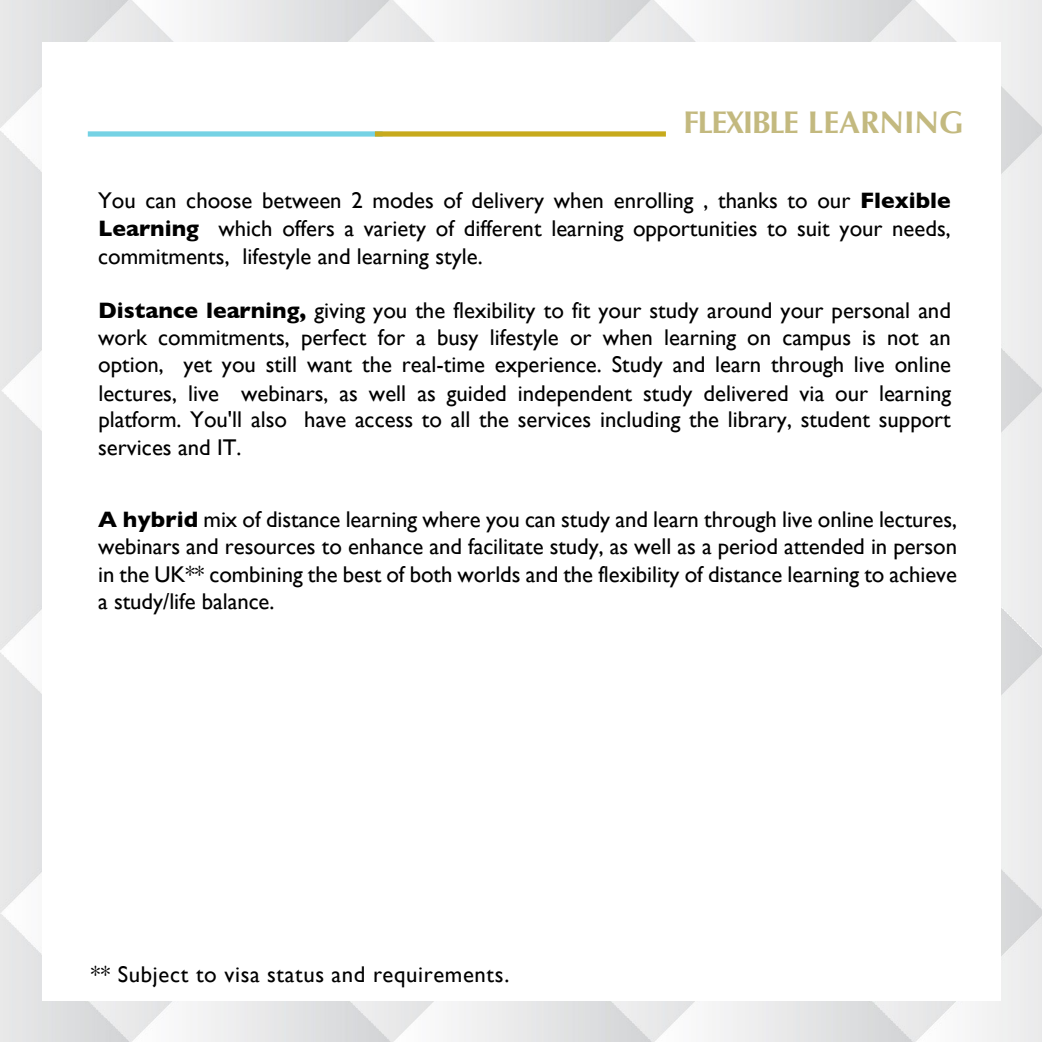
<style>
.page{position:relative;width:1042px;height:1042px;background:#fff}
.page>*{position:absolute;margin:0;border:0;box-sizing:border-box;transform-origin:0 0}
.t1{font:700 31.5px "Optima";letter-spacing:-.03em;color:#c3b97f}
.t2{font:22.75px/27.5px "Gill Sans";color:#000;text-align:justify}
.t3{font:22.75px "Gill Sans";letter-spacing:.03em;color:#000}
.s1{font-weight:700}
</style>
<div class="page">
<img style="left:1px;top:0;width:1040px;height:1041px">
<div style="left:43px;top:42px;width:957px;height:958px;background:#fff"></div>
<div style="left:88px;top:131px;width:294px;height:5px;background:#75d2e4"></div>
<div style="left:375px;top:131px;width:290px;height:5px;background:#c7aa1c"></div>
<h1 class="t1" style="left:683px;top:104px;width:282px">FLEXIBLE LEARNING</h1>
<p class="t2" style="left:98px;top:186px;width:854px;line-height:28px">You can choose between 2 modes of delivery when enrolling , thanks to our <span class="s1">Flexible Learning</span> which offers a variety of different learning opportunities to suit your needs, commitments, lifestyle and learning style.</p>
<p class="t2" style="left:98px;top:296px;width:854px"><span class="s1">Distance learning,</span> giving you the flexibility to fit your study around your personal and work commitments, perfect for a busy lifestyle or when learning on campus is not an option, yet you still want the real-time experience. Study and learn through live online lectures, live webinars, as well as guided independent study delivered via our learning</p>
<p class="t2" style="left:98px;top:404px;width:853px;line-height:28.2px">platform. You'll also have access to all the services including the library, student support services and IT.</p>
<p class="t2" style="left:98px;top:505px;width:860px"><span class="s1">A hybrid</span> mix of distance learning where you can study and learn through live online lectures, webinars and resources to enhance and facilitate study, as well as a period attended in person in the UK** combining the best of both worlds and the flexibility of distance learning to achieve a study/life balance.</p>
<p class="t3" style="left:91px;top:960px;width:420px">** Subject to visa status and requirements.</p>
</div>
